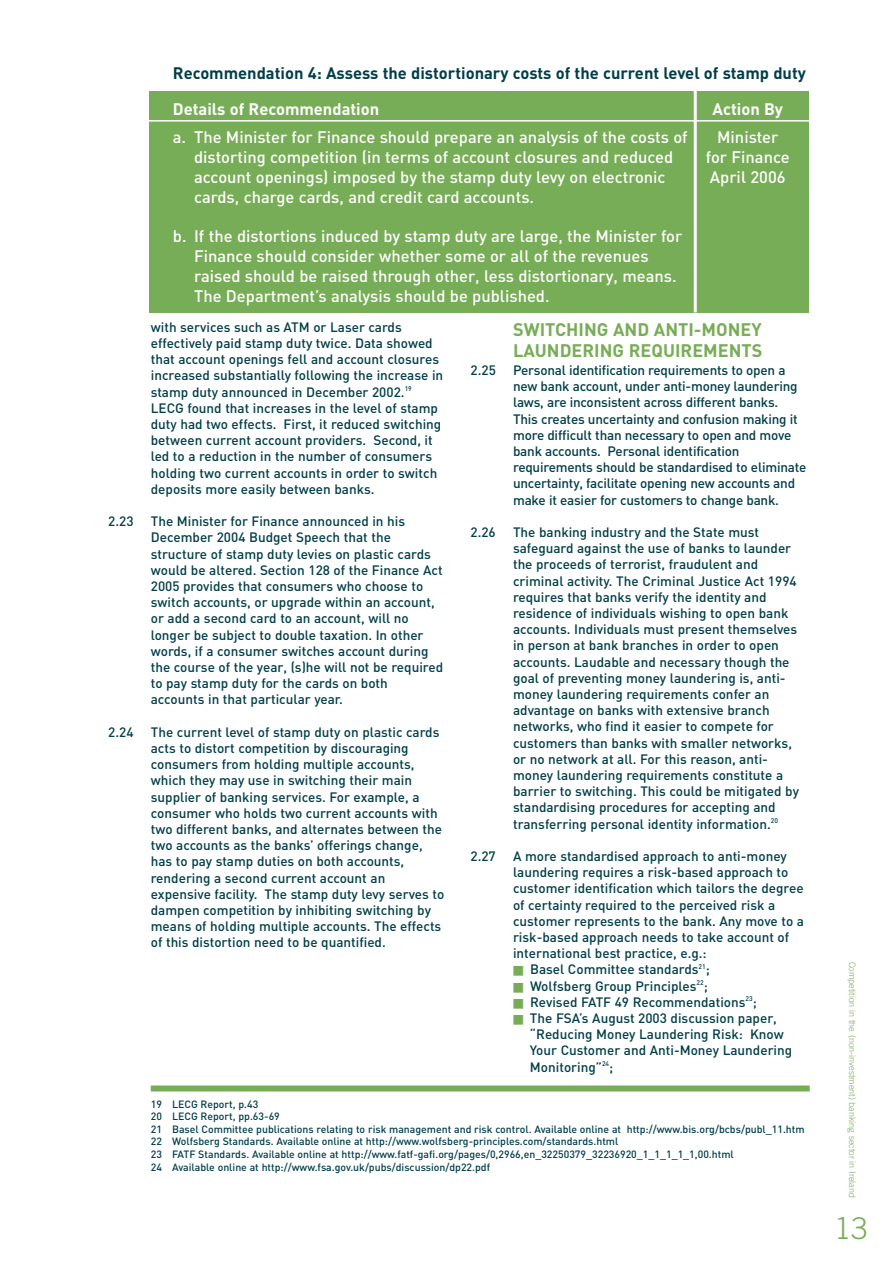
<style>
.page{position:relative;width:893px;height:1263px;background:#fff}
.page>*{position:absolute;margin:0;border:0;box-sizing:border-box;transform-origin:0 0}
.t1{font:300 30px "Trade Gothic";color:#78ad57}
.t2{font:700 18px/21.6px "DIN";color:#78ad57}
.t3{font:500 16.5px/19.8px "DIN";color:#fff}
.t4{font:700 16.5px "DIN";color:#003e49}
.t5{font:700 16.5px "DIN";color:#fff}
.t6{font:500 13.5px/16.2px "DIN";color:#003e49}
.t7{font:500 10.5px/12.6px "DIN";color:#003e49}
.t8{font:300 9px "Trade Gothic";color:#78ad57}
.s1{color:#78ad57}
</style>
<div class="page">
<div style="left:151px;top:1086px;width:658px;height:6px;background:#78ad57"></div>
<div style="left:149px;top:92px;width:659px;height:221px;background:#78ad57"></div>
<hr style="left:693px;top:86px;width:3px;height:226px;background:#fff">
<hr style="left:139px;top:120px;width:674px;height:2px;background:#fff">
<p class="t4" style="left:173px;top:67px;width:634px">Recommendation 4: Assess the distortionary costs of the current level of stamp duty</p>
<p class="t5" style="left:173px;top:103px;width:208px">Details of Recommendation</p>
<p class="t5" style="left:712px;top:103px;width:72px">Action By</p>
<p class="t3" style="left:173px;top:129px;width:516px">a. The Minister for Finance should prepare an analysis of the costs of</p>
<p class="t3" style="left:717px;top:129px;width:63px">Minister</p>
<p class="t3" style="left:194px;top:149px;width:480px">distorting competition (in terms of account closures and reduced</p>
<p class="t3" style="left:706px;top:149px;width:85px">for Finance</p>
<p class="t3" style="left:194px;top:169px;width:473px">account openings) imposed by the stamp duty levy on electronic</p>
<p class="t3" style="left:710px;top:169px;width:77px">April 2006</p>
<p class="t3" style="left:194px;top:189px;width:341px">cards, charge cards, and credit card accounts.</p>
<p class="t3" style="left:194px;top:228px;width:490px;text-indent:-21px">b. If the distortions induced by stamp duty are large, the Minister for Finance should consider whether some or all of the revenues raised should be raised through other, less distortionary, means.<br>The Department’s analysis should be published.</p>
<p class="t6" style="left:151px;top:320px;width:294px">with services such as ATM or Laser cards effectively paid stamp duty twice. Data showed that account openings fell and account closures increased substantially following the increase in stamp duty announced in December 2002.<sup>19<br></sup>LECG found that increases in the level of stamp duty had two effects. First, it reduced switching between current account providers. Second, it led to a reduction in the number of consumers holding two current accounts in order to switch deposits more easily between banks.</p>
<p class="t6" style="left:108px;top:515px;width:27px">2.23</p>
<p class="t6" style="left:151px;top:515px;width:294px">The Minister for Finance announced in his December 2004 Budget Speech that the structure of stamp duty levies on plastic cards would be altered. Section 128 of the Finance Act 2005 provides that consumers who choose to switch accounts, or upgrade within an account, or add a second card to an account, will no longer be subject to double taxation. In other words, if a consumer switches account during the course of the year, (s)he will not be required to pay stamp duty for the cards on both accounts in that particular year.</p>
<p class="t6" style="left:108px;top:725px;width:27px">2.24</p>
<p class="t6" style="left:151px;top:725px;width:295px">The current level of stamp duty on plastic cards acts to distort competition by discouraging consumers from holding multiple accounts, which they may use in switching their main supplier of banking services. For example, a consumer who holds two current accounts with two different banks, and alternates between the two accounts as the banks’ offerings change, has to pay stamp duties on both accounts, rendering a second current account an expensive facility. The stamp duty levy serves to dampen competition by inhibiting switching by means of holding multiple accounts. The effects of this distortion need to be quantified.</p>
<h2 class="t2" style="left:513px;top:320px;width:251px">SWITCHING AND ANTI-MONEY<br>LAUNDERING REQUIREMENTS</h2>
<p class="t6" style="left:470px;top:364px;width:27px">2.25</p>
<p class="t6" style="left:513px;top:364px;width:295px">Personal identification requirements to open a new bank account, under anti-money laundering laws, are inconsistent across different banks.<br>This creates uncertainty and confusion making it more difficult than necessary to open and move bank accounts. Personal identification requirements should be standardised to eliminate uncertainty, facilitate opening new accounts and make it easier for customers to change bank.</p>
<p class="t6" style="left:470px;top:526px;width:27px">2.26</p>
<p class="t6" style="left:513px;top:526px;width:287px">The banking industry and the State must safeguard against the use of banks to launder the proceeds of terrorist, fraudulent and criminal activity. The Criminal Justice Act 1994 requires that banks verify the identity and residence of individuals wishing to open bank accounts. Individuals must present themselves in person at bank branches in order to open accounts. Laudable and necessary though the goal of preventing money laundering is, anti&shy;money laundering requirements confer an advantage on banks with extensive branch networks, who find it easier to compete for customers than banks with smaller networks, or no network at all. For this reason, anti&shy;money laundering requirements constitute a barrier to switching. This could be mitigated by standardising procedures for accepting and transferring personal identity information.<sup>20</sup></p>
<p class="t6" style="left:470px;top:850px;width:27px">2.27</p>
<p class="t6" style="left:513px;top:850px;width:292px">A more standardised approach to anti-money laundering requires a risk-based approach to customer identification which tailors the degree of certainty required to the perceived risk a customer represents to the bank. Any move to a risk-based approach needs to take account of international best practice, e.g.:</p>
<p class="t6" style="left:513px;top:963px;width:198px"><span class="s1">■</span> Basel Committee standards<sup>21</sup>;</p>
<p class="t6" style="left:513px;top:979px;width:196px"><span class="s1">■</span> Wolfsberg Group Principles<sup>22</sup>;</p>
<p class="t6" style="left:513px;top:995px;width:245px"><span class="s1">■</span> Revised FATF 49 Recommendations<sup>23</sup>;</p>
<p class="t6" style="left:530px;top:1012px;width:264px;text-indent:-17px"><span class="s1">■</span> The FSA’s August 2003 discussion paper, “Reducing Money Laundering Risk: Know Your Customer and Anti-Money Laundering Monitoring”<sup>24</sup>;</p>
<p class="t7" style="left:151px;top:1099px;width:655px">19 LECG Report, p.43<br>20 LECG Report, pp.63-69<br>21 Basel Committee publications relating to risk management and risk control. Available online at http://www.bis.org/bcbs/publ_11.htm 22 Wolfsberg Standards. Available online at http://www.wolfsberg-principles.com/standards.html<br>23 FATF Standards. Available online at http://www.fatf-gafi.org/pages/0,2966,en_32250379_32236920_1_1_1_1_1,00.html<br>24 Available online at http://www.fsa.gov.uk/pubs/discussion/dp22.pdf</p>
<p class="t8" style="left:855px;top:962px;width:237px;rotate:90deg">Competition in the (non-investment) banking sector in Ireland</p>
<h1 class="t1" style="left:834px;top:1217px;width:35px">13</h1>
</div>
